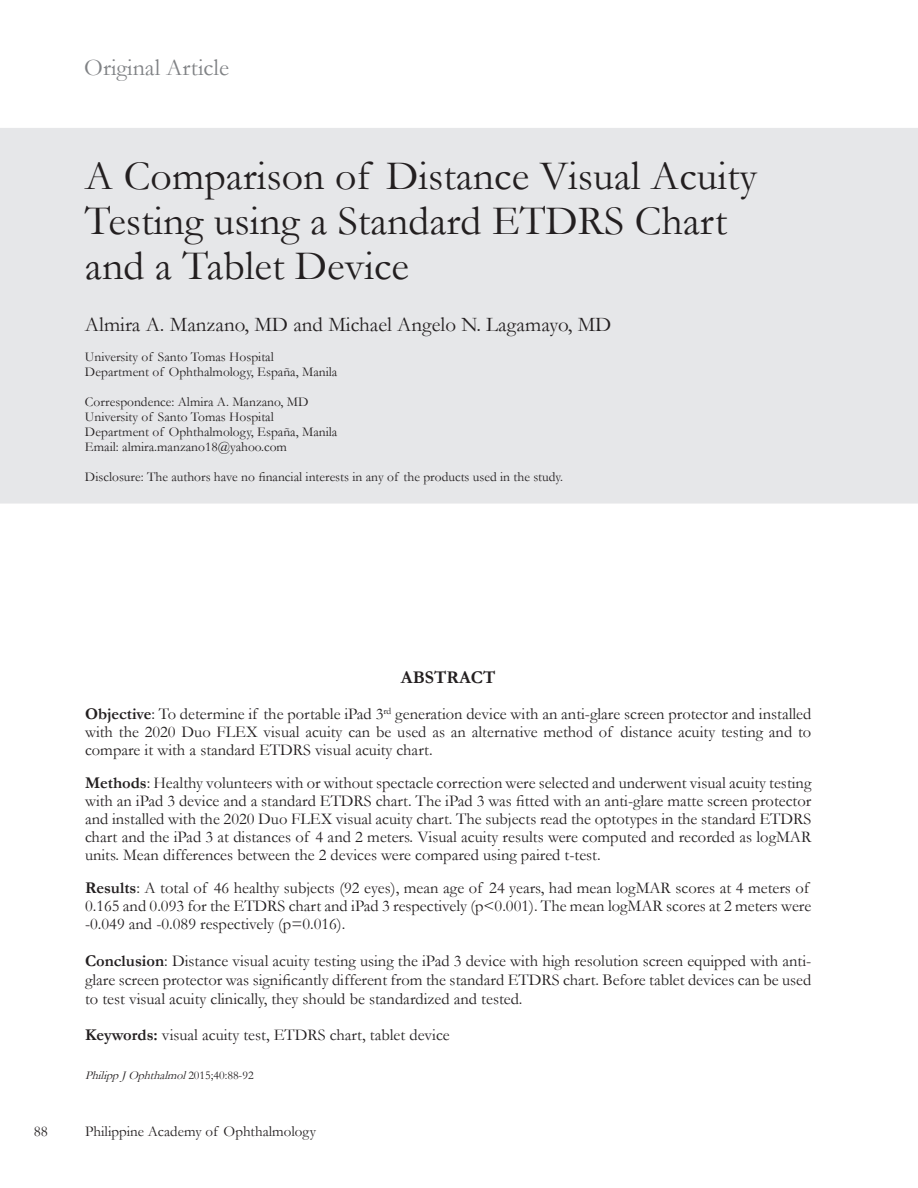
<style>
.page{position:relative;width:918px;height:1188px;background:#fff}
.page>*{position:absolute;margin:0;border:0;box-sizing:border-box;transform-origin:0 0}
.PJO_TITLE{font:42px/45px "Garamond";color:#231f20}
.PJO_Heading{font:24px "Garamond";color:#808285}
.PJO_WRITER{font:21px "Garamond";color:#231f20}
.ABSTRACT{font:700 18px "Garamond";color:#231f20}
.ABSTRACT-2{font:16.5px/18px "Garamond";color:#231f20;text-align:justify}
.PJO_Page_Number{font:15px "Garamond";color:#231f20}
.PJO_HOSPITAL{font:13.5px "Garamond";color:#231f20}
.ABSTRACT-3{font:italic 12px "Garamond";color:#231f20}
.s1{font-weight:700}
.s2{font-style:normal}
</style>
<div class="page">
<div style="left:0;top:128px;width:918px;height:376px;background:#e6e7e9"></div>
<p class="PJO_Heading" style="left:84px;top:51px;width:146px">Original Article</p>
<p class="PJO_TITLE" style="left:85px;top:152px;width:673px">A Comparison of Distance Visual Acuity<br>Testing using a Standard ETDRS Chart and a Tablet Device</p>
<p class="PJO_WRITER" style="left:85px;top:311px;width:528px">Almira A. Manzano, MD and Michael Angelo N. Lagamayo, MD</p>
<p class="PJO_HOSPITAL" style="left:85px;top:348px;width:190px">University of Santo Tomas Hospital</p>
<p class="PJO_HOSPITAL" style="left:85px;top:363px;width:254px">Department of Ophthalmology, España, Manila</p>
<p class="PJO_HOSPITAL" style="left:85px;top:393px;width:225px">Correspondence: Almira A. Manzano, MD</p>
<p class="PJO_HOSPITAL" style="left:85px;top:408px;width:190px">University of Santo Tomas Hospital</p>
<p class="PJO_HOSPITAL" style="left:85px;top:423px;width:254px">Department of Ophthalmology, España, Manila</p>
<p class="PJO_HOSPITAL" style="left:85px;top:438px;width:204px">Email: almira.manzano18@yahoo.com</p>
<p class="PJO_HOSPITAL" style="left:85px;top:468px;width:480px">Disclosure: The authors have no financial interests in any of the products used in the study.</p>
<p class="ABSTRACT" style="left:401px;top:665px;width:96px">ABSTRACT</p>
<p class="ABSTRACT-2" style="left:85px;top:705px;width:728px"><span class="s1">Objective</span>: To determine if the portable iPad 3<sup>rd</sup> generation device with an anti-glare screen protector and installed with the 2020 Duo FLEX visual acuity can be used as an alternative method of distance acuity testing and to compare it with a standard ETDRS visual acuity chart.</p>
<p class="ABSTRACT-2" style="left:85px;top:774px;width:728px"><span class="s1">Methods</span>: Healthy volunteers with or without spectacle correction were selected and underwent visual acuity testing with an iPad 3 device and a standard ETDRS chart. The iPad 3 was fitted with an anti-glare matte screen protector and installed with the 2020 Duo FLEX visual acuity chart. The subjects read the optotypes in the standard ETDRS chart and the iPad 3 at distances of 4 and 2 meters. Visual acuity results were computed and recorded as logMAR units. Mean differences between the 2 devices were compared using paired t-test.</p>
<p class="ABSTRACT-2" style="left:85px;top:879px;width:728px;text-align:left"><span class="s1">Results</span>: A total of 46 healthy subjects (92 eyes), mean age of 24 years, had mean logMAR scores at 4 meters of<br>0.165 and 0.093 for the ETDRS chart and iPad 3 respectively (p&lt;0.001). The mean logMAR scores at 2 meters were -0.049 and -0.089 respectively (p=0.016).</p>
<p class="ABSTRACT-2" style="left:85px;top:951px;width:728px;line-height:18.8px"><span class="s1">Conclusion</span>: Distance visual acuity testing using the iPad 3 device with high resolution screen equipped with anti&shy;glare screen protector was significantly different from the standard ETDRS chart. Before tablet devices can be used to test visual acuity clinically, they should be standardized and tested.</p>
<p class="ABSTRACT-2" style="left:85px;top:1025px;width:366px"><span class="s1">Keywords:</span> visual acuity test, ETDRS chart, tablet device</p>
<p class="ABSTRACT-3" style="left:85px;top:1068px;width:170px">PhilippJ Ophthalmol<span class="s2">2 0 1 5 ; 4 0 : 8 8 - 9 2</span></p>
<p class="PJO_Page_Number" style="left:34px;top:1121px;width:16px">88</p>
<p class="PJO_Page_Number" style="left:85px;top:1121px;width:233px">Philippine Academy of Ophthalmology</p>
</div>
